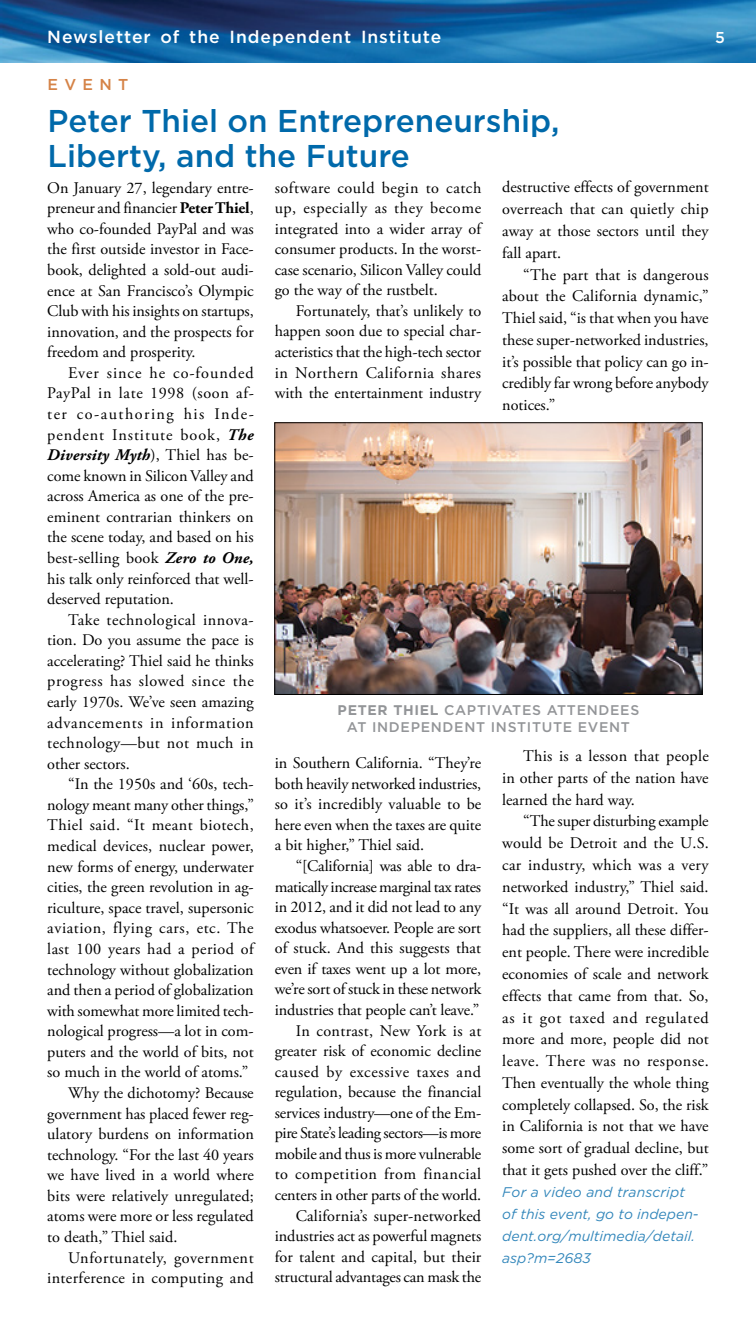
<style>
.page{position:relative;width:756px;height:1323px;background:#fff}
.page>*{position:absolute;margin:0;border:0;box-sizing:border-box;transform-origin:0 0}
.t1{font:500 31.5px/35px "Gotham";color:#0069aa}
.t2{font:500 17.5px "Gotham";letter-spacing:.055em;color:#fff}
.t3{font:16.1px/20.5px "Adobe Garamond Pro";color:#000;text-align:justify}
.t4{font:16.1px "Adobe Garamond Pro";letter-spacing:.025em;color:#000}
.t5{font:16.1px "Adobe Garamond Pro";letter-spacing:.04em;color:#000}
.t6{font:16.1px "Adobe Garamond Pro";letter-spacing:.03em;color:#000}
.t7{font:16.1px "Adobe Garamond Pro";letter-spacing:.035em;color:#000}
.t8{font:500 15.75px "Gotham";letter-spacing:.4em;color:#d58347}
.t9{font:500 15.75px "Gotham";color:#fff}
.t10{font:italic 14px/21.9px "Gotham";color:#3387bb}
.t11{font:500 14px/17.5px "Gotham";letter-spacing:.05em;color:#939598;text-align:center}
.s1{font-weight:700}
.s2{font-weight:700;font-style:italic}
</style>
<div class="page">
<img style="left:0;top:0;width:756px;height:63px">
<img style="left:276px;top:424px;width:424px;height:269px">
<div style="left:274px;top:422px;width:428px;height:273px;border:1px solid #000"></div>
<p class="t2" style="left:47px;top:25px;width:396px">Newsletter of the Independent Institute</p>
<p class="t9" style="left:715px;top:27px;width:11px">5</p>
<p class="t8" style="left:48px;top:74px;width:82px">EVENT</p>
<h1 class="t1" style="left:48px;top:103px;width:514px">Peter Thiel on Entrepreneurship,<br>Liberty, and the Future</h1>
<p class="t3" style="left:47px;top:178px;width:208px">On January 27, legendary entre&shy;preneur and financier <span class="s1">Peter Thiel</span>, who co-founded PayPal and was the first outside investor in Face&shy;book, delighted a sold-out audi&shy;ence at San Francisco’s Olympic Club with his insights on startups, innovation, and the prospects for freedom and prosperity.</p>
<p class="t3" style="left:47px;top:363px;width:208px;text-indent:21px">Ever since he co-founded PayPal in late 1998 (soon af&shy;ter co-authoring his Inde&shy;pendent Institute book, <span class="s2">The Diversity Myth</span>), Thiel has be&shy;come known in Silicon Valley and across America as one of the pre&shy;eminent contrarian thinkers on the scene today, and based on his best-selling book <span class="s2">Zero to One, </span>his talk only reinforced that well&shy;deserved reputation.</p>
<p class="t3" style="left:47px;top:610px;width:208px;text-indent:21px">Take technological innova&shy;tion. Do you assume the pace is accelerating? Thiel said he thinks progress has slowed since the early 1970s. We’ve seen amazing advancements in information technology—but not much in other sectors.</p>
<p class="t3" style="left:68px;top:775px;width:187px">“In the 1950s and ‘60s, tech-</p>
<p class="t3" style="left:47px;top:795px;width:208px">nology meant many other things,”</p>
<p class="t6" style="left:47px;top:816px;width:208px">Thiel said. “It meant biotech,</p>
<p class="t3" style="left:47px;top:836px;width:208px">medical devices, nuclear power,</p>
<p class="t3" style="left:47px;top:857px;width:208px">new forms of energy, underwater</p>
<p class="t3" style="left:47px;top:877px;width:208px">cities, the green revolution in ag-</p>
<p class="t3" style="left:47px;top:898px;width:208px">riculture, space travel, supersonic</p>
<p class="t5" style="left:47px;top:919px;width:208px">aviation, flying cars, etc. The</p>
<p class="t4" style="left:47px;top:939px;width:208px">last 100 years had a period of</p>
<p class="t3" style="left:47px;top:960px;width:208px">technology without globalization</p>
<p class="t3" style="left:47px;top:980px;width:208px">and then a period of globalization</p>
<p class="t3" style="left:47px;top:1001px;width:208px">with somewhat more limited tech-</p>
<p class="t3" style="left:47px;top:1021px;width:208px">nological progress—a lot in com-</p>
<p class="t3" style="left:47px;top:1042px;width:208px">puters and the world of bits, not</p>
<p class="t3" style="left:47px;top:1063px;width:203px">so much in the world of atoms.”</p>
<p class="t3" style="left:68px;top:1083px;width:187px">Why the dichotomy? Because</p>
<p class="t3" style="left:47px;top:1104px;width:208px">government has placed fewer reg-</p>
<p class="t3" style="left:47px;top:1124px;width:208px">ulatory burdens on information</p>
<p class="t3" style="left:47px;top:1145px;width:208px">technology. “For the last 40 years</p>
<p class="t3" style="left:47px;top:1165px;width:208px">we have lived in a world where</p>
<p class="t3" style="left:47px;top:1186px;width:208px">bits were relatively unregulated;</p>
<p class="t3" style="left:47px;top:1207px;width:208px">atoms were more or less regulated</p>
<p class="t3" style="left:47px;top:1227px;width:132px">to death,” Thiel said.</p>
<p class="t7" style="left:68px;top:1248px;width:187px">Unfortunately, government</p>
<p class="t4" style="left:47px;top:1268px;width:208px">interference in computing and</p>
<p class="t3" style="left:275px;top:178px;width:208px">software could begin to catch up, especially as they become integrated into a wider array of consumer products. In the worst&shy;case scenario, Silicon Valley could go the way of the rustbelt.</p>
<p class="t3" style="left:275px;top:301px;width:208px;text-indent:21px">Fortunately, that’s unlikely to happen soon due to special char&shy;acteristics that the high-tech sector in Northern California shares with the entertainment industry</p>
<p class="t3" style="left:502px;top:177px;width:208px;line-height:21.9px">destructive effects of government overreach that can quietly chip away at those sectors until they fall apart.</p>
<p class="t3" style="left:502px;top:264px;width:208px;line-height:21.9px;text-indent:21px">“The part that is dangerous about the California dynamic,” Thiel said, “is that when you have these super-networked industries, it’s possible that policy can go in&shy;credibly far wrong before anybody notices.”</p>
<p class="t11" style="left:338px;top:701px;width:303px"><span class="s1">PETER THIEL</span> CAPTIVATES ATTENDEES<br>AT INDEPENDENT INSTITUTE EVENT</p>
<p class="t3" style="left:275px;top:753px;width:208px">in Southern California. “They’re both heavily networked industries, so it’s incredibly valuable to be here even when the taxes are quite a bit higher,” Thiel said.</p>
<p class="t3" style="left:275px;top:856px;width:208px;text-align:right">“[California] was able to dra&shy;matically increase marginal tax rates in 2012, and it did not lead to any exodus whatsoever. People are sort of stuck. And this suggests that even if taxes went up a lot more, we’re sort of stuck in these network industries that people can’t leave.” In contrast, New York is at greater risk of economic decline caused by excessive taxes and regulation, because the financial services industry—one of the Em&shy;pire State’s leading sectors—is more mobile and thus is more vulnerable to competition from financial centers in other parts of the world.<br>California’s super-networked industries act as powerful magnets for talent and capital, but their structural advantages can mask the</p>
<p class="t3" style="left:502px;top:746px;width:208px;line-height:21.9px;text-indent:21px">This is a lesson that people in other parts of the nation have learned the hard way.</p>
<p class="t3" style="left:502px;top:811px;width:208px;line-height:21.9px;text-indent:21px">“The super disturbing example would be Detroit and the U.S. car industry, which was a very networked industry,” Thiel said. “It was all around Detroit. You had the suppliers, all these differ&shy;ent people. There were incredible economies of scale and network effects that came from that. So, as it got taxed and regulated more and more, people did not leave. There was no response.<br>Then eventually the whole thing completely collapsed. So, the risk in California is not that we have some sort of gradual decline, but that it gets pushed over the cliff.”</p>
<p class="t10" style="left:502px;top:1181px;width:198px">For a video and transcript of this event, go to indepen&shy;dent.org/multimedia/detail. asp?m=2683</p>
</div>
